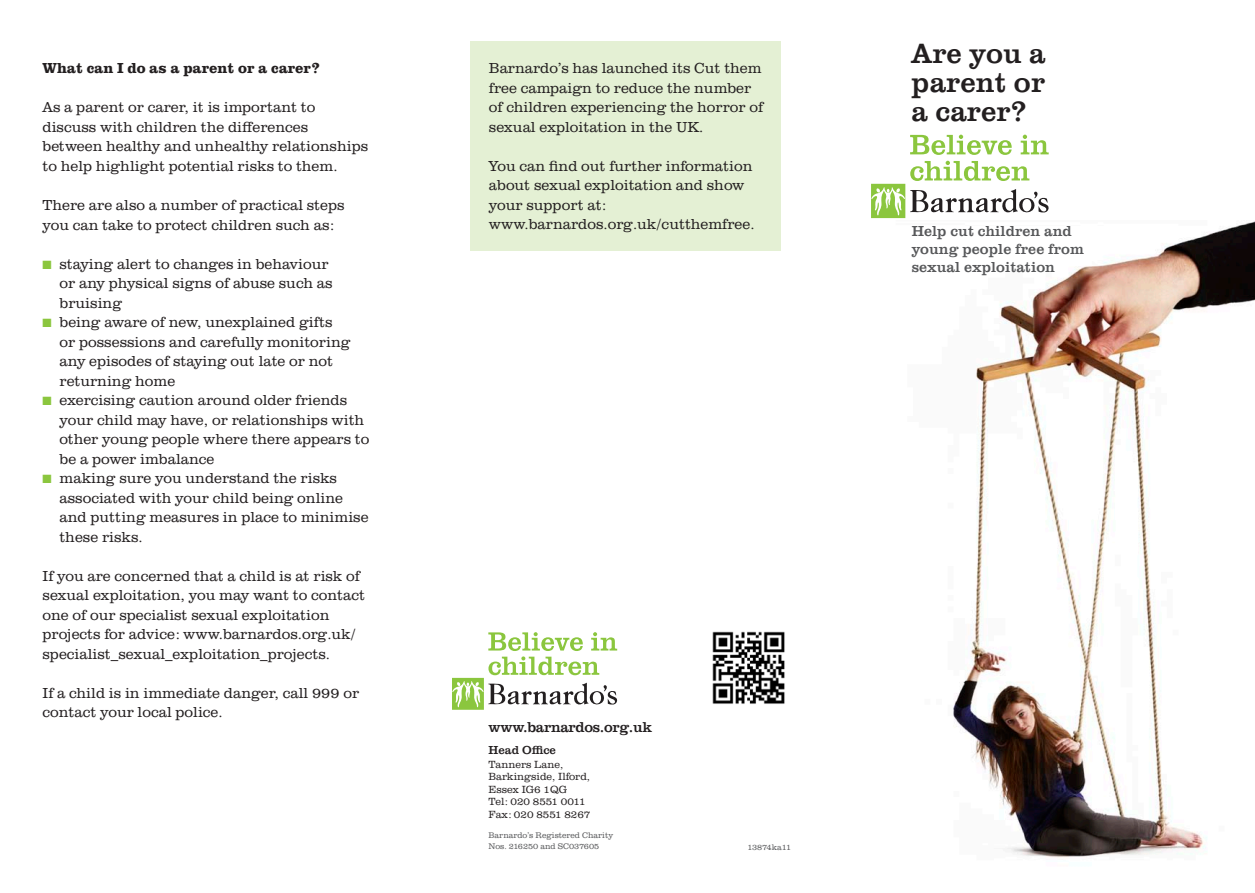
<style>
.page{position:relative;width:1255px;height:893px;background:#fff}
.page>*{position:absolute;margin:0;border:0;box-sizing:border-box;transform-origin:0 0}
.t1{font:28.95px/29px "URW Clarendon TOT";letter-spacing:.005em;color:#231f20;text-align:justify}
.t2{font:300 15px/19.5px "URW Clarendon TOT";color:#231f20}
.t3{font:15px/18px "URW Clarendon TOT";letter-spacing:.005em;color:#57585a}
.t4{font:700 15px "URW Clarendon TOT";color:#231f20}
.t5{font:14.85px "URW Clarendon TOT";letter-spacing:-.02em;color:#231f20}
.t6{font:12px "URW Clarendon TOT";color:#231f20}
.t7{font:300 10.8px/12.3px "URW Clarendon TOT";color:#231f20}
.t8{font:300 8.4px/11.6px "URW Clarendon TOT";color:#57585a}
.s1{color:#8bc63e}
</style>
<div class="page">
<div style="left:470px;top:41px;width:310px;height:210px;background:#e4f0d4"></div>
<img style="left:953px;top:221px;width:301px;height:637px">
<svg style="left:910px;top:135px;width:101px;height:20px"></svg>
<svg style="left:1020px;top:135px;width:28px;height:19px"></svg>
<svg style="left:871px;top:161px;width:177px;height:57px"></svg>
<svg style="left:452px;top:632px;width:166px;height:78px"></svg>
<img style="left:712px;top:631px;width:73px;height:73px">
<p class="t4" style="left:43px;top:60px;width:278px">What can I do as a parent or a carer?</p>
<p class="t2" style="left:43px;top:98px;width:327px">As a parent or carer, it is important to discuss with children the differences between healthy and unhealthy relationships to help highlight potential risks to them.</p>
<p class="t2" style="left:43px;top:196px;width:303px">There are also a number of practical steps you can take to protect children such as:</p>
<p class="t2" style="left:60px;top:254px;width:274px;text-indent:-17px"><span class="s1">■</span> staying alert to changes in behaviour or any physical signs of abuse such as bruising</p>
<p class="t2" style="left:60px;top:313px;width:292px;text-indent:-17px"><span class="s1">■</span> being aware of new, unexplained gifts or possessions and carefully monitoring any episodes of staying out late or not returning home</p>
<p class="t2" style="left:60px;top:391px;width:311px;text-indent:-17px"><span class="s1">■</span> exercising caution around older friends your child may have, or relationships with other young people where there appears to be a power imbalance</p>
<p class="t2" style="left:60px;top:469px;width:310px;text-indent:-17px"><span class="s1">■</span> making sure you understand the risks associated with your child being online and putting measures in place to minimise these risks.</p>
<p class="t2" style="left:43px;top:566px;width:324px">If you are concerned that a child is at risk of sexual exploitation, you may want to contact one of our specialist sexual exploitation projects for advice: www.barnardos.org.uk/ specialist_sexual_exploitation_projects.</p>
<p class="t2" style="left:43px;top:683px;width:318px">If a child is in immediate danger, call 999 or contact your local police.</p>
<p class="t2" style="left:489px;top:59px;width:276px">Barnardo’s has launched its Cut them free campaign to reduce the number of children experiencing the horror of sexual exploitation in the UK.</p>
<p class="t2" style="left:489px;top:156px;width:267px">You can find out further information about sexual exploitation and show your support at: www.barnardos.org.uk/cutthemfree.</p>
<p class="t5" style="left:488px;top:718px;width:165px">www.barnardos.org.uk</p>
<p class="t6" style="left:488px;top:743px;width:69px">Head Office</p>
<p class="t7" style="left:488px;top:759px;width:103px">Tanners Lane,<br>Barkingside, Ilford,<br>Essex IG6 1QG<br>Tel: 020 8551 0011<br>Fax: 020 8551 8267</p>
<p class="t8" style="left:488px;top:829px;width:126px">Barnardo’s Registered Charity<br>Nos. 216250 and SC037605</p>
<p class="t8" style="left:747px;top:842px;width:45px">13874ka11</p>
<h1 class="t1" style="left:911px;top:39px;width:135px">Are you a parent or a carer?</h1>
<p class="t3" style="left:911px;top:222px;width:174px">Help cut children and young people free from sexual exploitation</p>
</div>
